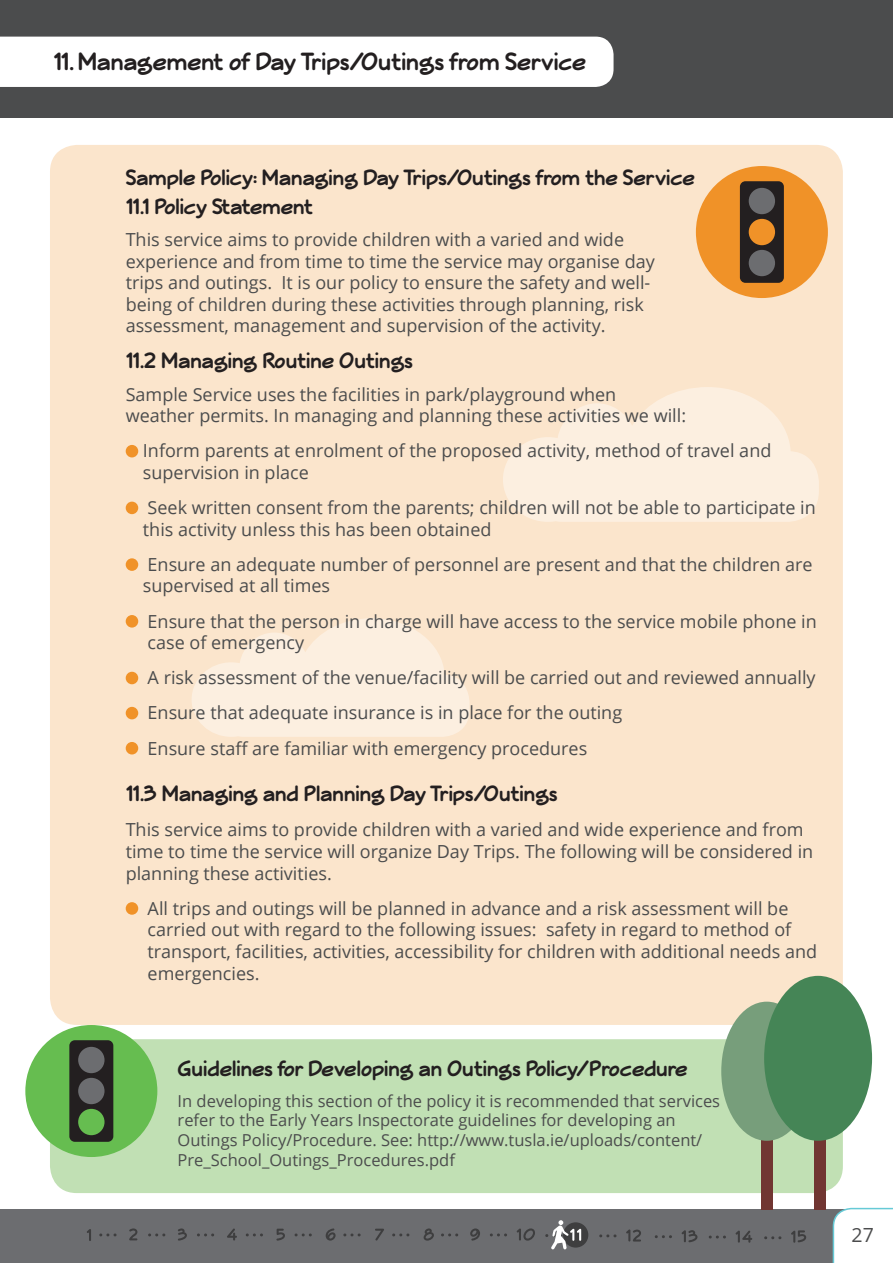
<style>
.page{position:relative;width:893px;height:1263px;background:#fff}
.page>*{position:absolute;margin:0;border:0;box-sizing:border-box;transform-origin:0 0}
.t1{font:700 27px "Veggieburger";color:#231f20}
.t2{font:700 24px/28.8px "Veggieburger";color:#231f20}
.t3{font:19.5px "Open Sans";color:#4b4c4d}
.t4{font:18px/21.6px "Open Sans";color:#4b4c4d}
.t5{font:16.5px/19.8px "Open Sans";color:#4b4c4d}
</style>
<div class="page">
<div style="left:0;top:1209px;width:893px;height:54px;background:#6c6d70"></div>
<svg style="left:656px;top:1235px;width:16px;height:3px"></svg>
<svg style="left:710px;top:1235px;width:16px;height:3px"></svg>
<svg style="left:766px;top:1236px;width:16px;height:3px"></svg>
<svg style="left:227px;top:1228px;width:10px;height:12px"></svg>
<svg style="left:87px;top:1229px;width:4px;height:12px"></svg>
<svg style="left:129px;top:1228px;width:8px;height:12px"></svg>
<svg style="left:178px;top:1228px;width:9px;height:12px"></svg>
<svg style="left:276px;top:1229px;width:9px;height:11px"></svg>
<svg style="left:326px;top:1228px;width:10px;height:12px"></svg>
<svg style="left:375px;top:1229px;width:9px;height:11px"></svg>
<svg style="left:424px;top:1228px;width:10px;height:12px"></svg>
<svg style="left:470px;top:1228px;width:10px;height:12px"></svg>
<svg style="left:517px;top:1228px;width:18px;height:12px"></svg>
<svg style="left:101px;top:1233px;width:16px;height:3px"></svg>
<svg style="left:150px;top:1233px;width:16px;height:3px"></svg>
<svg style="left:198px;top:1233px;width:16px;height:3px"></svg>
<svg style="left:247px;top:1233px;width:16px;height:3px"></svg>
<svg style="left:296px;top:1233px;width:16px;height:3px"></svg>
<svg style="left:345px;top:1233px;width:16px;height:3px"></svg>
<svg style="left:394px;top:1233px;width:16px;height:3px"></svg>
<svg style="left:442px;top:1233px;width:16px;height:3px"></svg>
<svg style="left:491px;top:1233px;width:16px;height:3px"></svg>
<svg style="left:601px;top:1234px;width:16px;height:3px"></svg>
<svg style="left:626px;top:1229px;width:15px;height:12px"></svg>
<svg style="left:682px;top:1230px;width:15px;height:12px"></svg>
<svg style="left:736px;top:1230px;width:16px;height:13px"></svg>
<svg style="left:791px;top:1230px;width:15px;height:13px"></svg>
<div style="left:50px;top:145px;width:793px;height:880px;background:#fbe5cc;border-radius:27px"></div>
<div style="left:696px;top:166px;width:132px;height:132px;background:#f09228;border-radius:50%"></div>
<div style="left:740px;top:181px;width:44px;height:102px;background:#231f20;border-radius:5px"></div>
<div style="left:749px;top:188px;width:26px;height:26px;background:#6c6d70;border-radius:50%"></div>
<div style="left:749px;top:219px;width:26px;height:26px;background:#f09228;border-radius:50%"></div>
<div style="left:749px;top:250px;width:26px;height:26px;background:#6c6d70;border-radius:50%"></div>
<svg style="left:503px;top:387px;width:316px;height:135px"></svg>
<svg style="left:192px;top:618px;width:277px;height:119px"></svg>
<div style="left:0;top:0;width:893px;height:118px;background:#4b4c4d"></div>
<div style="left:0;top:37px;width:613px;height:50px;background:#fff"></div>
<div style="left:50px;top:1039px;width:793px;height:154px;background:#c1e0b4;border-radius:27px"></div>
<div style="left:25px;top:1025px;width:132px;height:132px;background:#66bd50;border-radius:50%"></div>
<div style="left:69px;top:1040px;width:44px;height:102px;background:#231f20;border-radius:5px"></div>
<div style="left:78px;top:1109px;width:27px;height:26px;background:#66bd50;border-radius:50%"></div>
<div style="left:78px;top:1078px;width:27px;height:26px;background:#6c6d70;border-radius:50%"></div>
<div style="left:78px;top:1047px;width:27px;height:26px;background:#6c6d70;border-radius:50%"></div>
<div style="left:761px;top:1131px;width:12px;height:78px;background:#713632"></div>
<div style="left:721px;top:1002px;width:91px;height:139px;background:#779e7b;border-radius:50%"></div>
<div style="left:814px;top:1131px;width:11px;height:78px;background:#713632"></div>
<div style="left:764px;top:976px;width:108px;height:165px;background:#458556;border-radius:50%"></div>
<div style="left:126px;top:445px;width:12px;height:12px;background:#f09228;border-radius:50%"></div>
<div style="left:126px;top:502px;width:12px;height:12px;background:#f09228;border-radius:50%"></div>
<div style="left:126px;top:558px;width:12px;height:13px;background:#f09228;border-radius:50%"></div>
<div style="left:126px;top:615px;width:12px;height:13px;background:#f09228;border-radius:50%"></div>
<div style="left:126px;top:672px;width:12px;height:12px;background:#f09228;border-radius:50%"></div>
<div style="left:126px;top:707px;width:12px;height:12px;background:#f09228;border-radius:50%"></div>
<div style="left:126px;top:742px;width:12px;height:12px;background:#f09228;border-radius:50%"></div>
<div style="left:126px;top:902px;width:12px;height:13px;background:#f09228;border-radius:50%"></div>
<div style="left:563px;top:1222px;width:25px;height:25px;background:#3e3e3f;border-radius:50%"></div>
<svg style="left:547px;top:1220px;width:36px;height:29px"></svg>
<svg style="left:833px;top:1208px;width:60px;height:55px;background:#f6fafb"></svg>
<h1 class="t1" style="left:53px;top:47px;width:534px">11. Management of Day Trips/Outings from Service</h1>
<h2 class="t2" style="left:126px;top:162px;width:571px">Sample Policy: Managing Day Trips/Outings from the Service<br>11.1 Policy Statement</h2>
<p class="t4" style="left:126px;top:228px;width:531px">This service aims to provide children with a varied and wide experience and from time to time the service may organise day trips and outings. It is our policy to ensure the safety and well&shy;being of children during these activities through planning, risk assessment, management and supervision of the activity.</p>
<h2 class="t2" style="left:126px;top:346px;width:289px">11.2 Managing Routine Outings</h2>
<p class="t4" style="left:126px;top:383px;width:562px">Sample Service uses the facilities in park/playground when weather permits. In managing and planning these activities we will:</p>
<p class="t4" style="left:143px;top:440px;width:630px">Inform parents at enrolment of the proposed activity, method of travel and supervision in place</p>
<p class="t4" style="left:143px;top:496px;width:674px">Seek written consent from the parents; children will not be able to participate in this activity unless this has been obtained</p>
<p class="t4" style="left:143px;top:553px;width:671px">Ensure an adequate number of personnel are present and that the children are supervised at all times</p>
<p class="t4" style="left:148px;top:610px;width:671px">Ensure that the person in charge will have access to the service mobile phone in case of emergency</p>
<p class="t4" style="left:148px;top:660px;width:670px;line-height:35.1px">A risk assessment of the venue/facility will be carried out and reviewed annually<br>Ensure that adequate insurance is in place for the outing<br>Ensure staff are familiar with emergency procedures</p>
<h2 class="t2" style="left:126px;top:779px;width:433px">11.3 Managing and Planning Day Trips/Outings</h2>
<p class="t4" style="left:126px;top:819px;width:689px">This service aims to provide children with a varied and wide experience and from time to time the service will organize Day Trips. The following will be considered in planning these activities.</p>
<p class="t4" style="left:148px;top:897px;width:671px">All trips and outings will be planned in advance and a risk assessment will be carried out with regard to the following issues: safety in regard to method of transport, facilities, activities, accessibility for children with additional needs and emergencies.</p>
<h2 class="t2" style="left:178px;top:1054px;width:511px">Guidelines for Developing an Outings Policy/Procedure</h2>
<p class="t5" style="left:178px;top:1090px;width:544px">In developing this section of the policy it is recommended that services refer to the Early Years Inspectorate guidelines for developing an Outings Policy/Procedure. See: http://www.tusla.ie/uploads/content/ Pre_School_Outings_Procedures.pdf</p>
<p class="t3" style="left:852px;top:1222px;width:24px">27</p>
</div>
